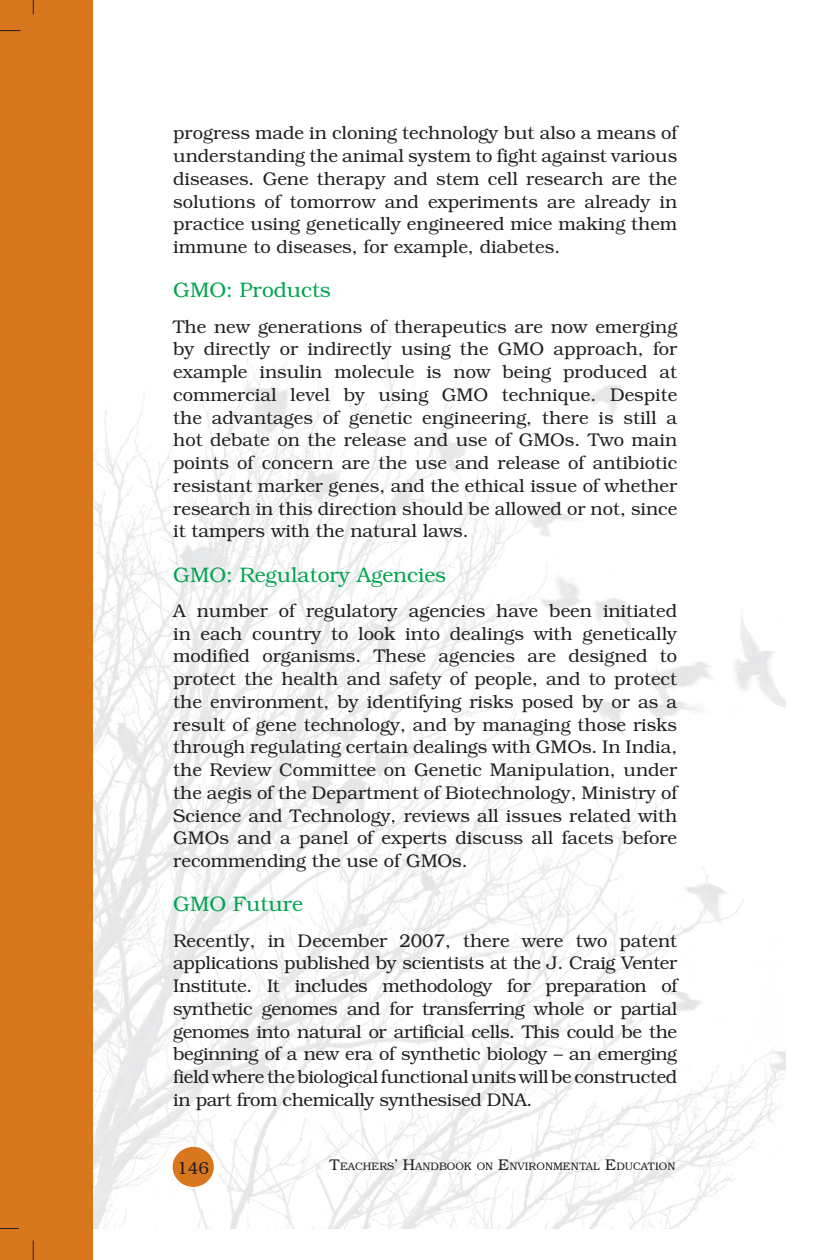
<style>
.page{position:relative;width:819px;height:1260px;background:#fff}
.page>*{position:absolute;margin:0;border:0;box-sizing:border-box;transform-origin:0 0}
.t1{font:300 21px "Bookman";color:#00a54f}
.t2{font:300 18.38px/22.8px "Bookman";letter-spacing:-.02em;color:#231f20;text-align:justify}
.t3{font:300 17.5px "Bookman IT Cby BT";color:#231f20}
.t4{font:300 11.03px "Bookman IT Cby BT";color:#231f20}
.s1{font-size:15.75px}
</style>
<div class="page">
<img style="left:93px;top:319px;width:693px;height:909px">
<div style="left:0;top:0;width:93px;height:1260px;background:#d9771f"></div>
<div style="left:173px;top:1147px;width:41px;height:40px;background:#d9771f;border-radius:50%"></div>
<svg style="left:0;top:1228px;width:19px;height:1px"></svg>
<svg style="left:33px;top:1240px;width:1px;height:20px"></svg>
<svg style="left:0;top:30px;width:21px;height:1px"></svg>
<svg style="left:33px;top:0;width:1px;height:14px"></svg>
<p class="t2" style="left:173px;top:122px;width:506px">progress made in cloning technology but also a means of understanding the animal system to fight against various diseases. Gene therapy and stem cell research are the solutions of tomorrow and experiments are already in practice using genetically engineered mice making them immune to diseases, for example, diabetes.</p>
<p class="t1" style="left:173px;top:278px;width:159px">GMO: Products</p>
<p class="t2" style="left:173px;top:315px;width:506px">The new generations of therapeutics are now emerging by directly or indirectly using the GMO approach, for example insulin molecule is now being produced at commercial level by using GMO technique. Despite the advantages of genetic engineering, there is still a hot debate on the release and use of GMOs. Two main points of concern are the use and release of antibiotic resistant marker genes, and the ethical issue of whether research in this direction should be allowed or not, since it tampers with the natural laws.</p>
<p class="t1" style="left:173px;top:562px;width:274px">GMO: Regulatory Agencies</p>
<p class="t2" style="left:173px;top:599px;width:506px">A number of regulatory agencies have been initiated in each country to look into dealings with genetically modified organisms. These agencies are designed to protect the health and safety of people, and to protect the environment, by identifying risks posed by or as a result of gene technology, and by managing those risks through regulating certain dealings with GMOs. In India, the Review Committee on Genetic Manipulation, under the aegis of the Department of Biotechnology, Ministry of Science and Technology, reviews all issues related with GMOs and a panel of experts discuss all facets before recommending the use of GMOs.</p>
<p class="t1" style="left:173px;top:892px;width:131px">GMO Future</p>
<p class="t2" style="left:173px;top:929px;width:506px">Recently, in December 2007, there were two patent applications published by scientists at the J. Craig Venter Institute. It includes methodology for preparation of synthetic genomes and for transferring whole or partial genomes into natural or artificial cells. This could be the</p>
<p class="t2" style="left:173px;top:1043px;width:505px">beginning of a new era of synthetic biology – an emerging</p>
<p class="t2" style="left:173px;top:1065px;width:506px">field where the biological functional units will be constructed in part from chemically synthesised DNA.</p>
<p class="t3" style="left:177px;top:1158px;width:33px">146</p>
<p class="t4" style="left:329px;top:1160px;width:348px"><span class="s1">T</span>EACHERS<span class="s1">’ H</span>ANDBOOK ON <span class="s1">E</span>NVIRONMENTAL <span class="s1">E</span>DUCATION</p>
</div>
